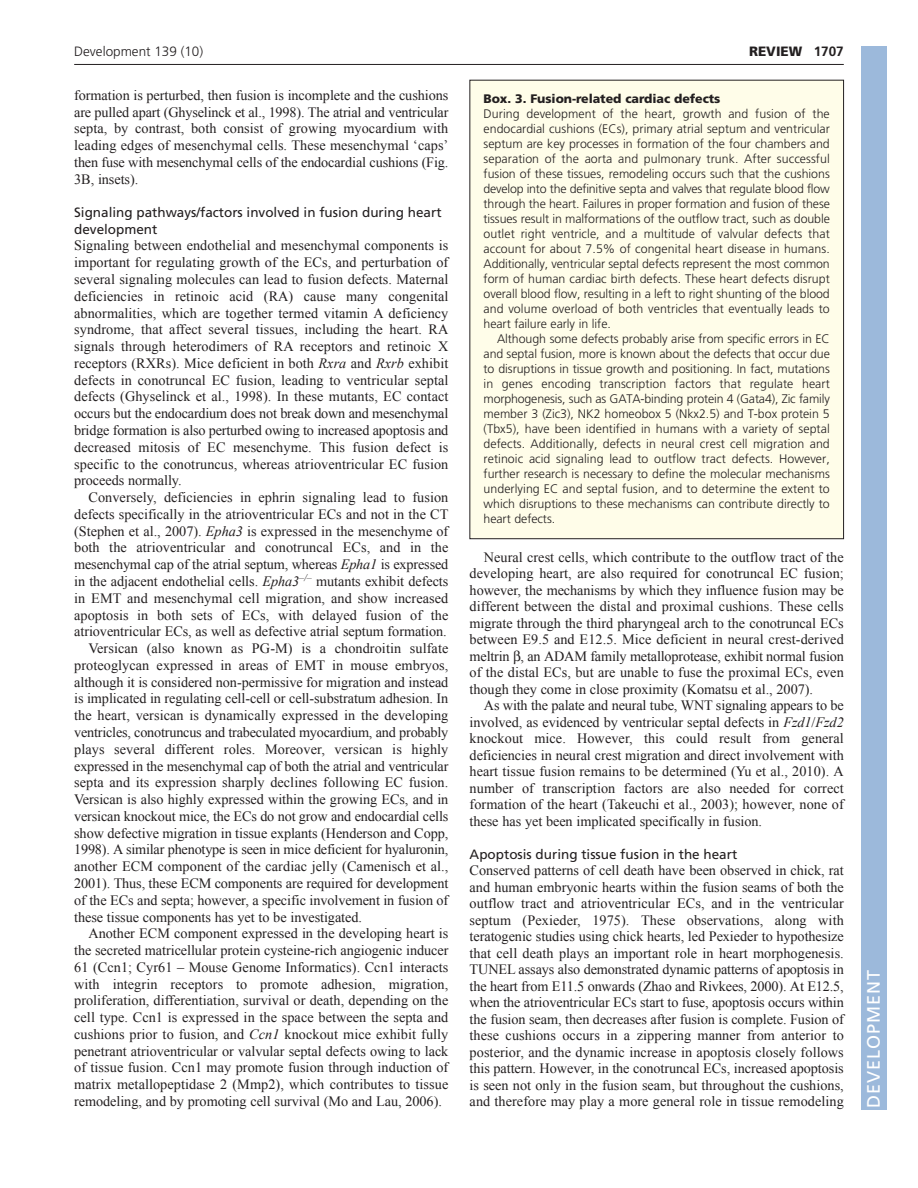
<style>
.page{position:relative;width:918px;height:1188px;background:#fff}
.page>*{position:absolute;margin:0;border:0;box-sizing:border-box;transform-origin:0 0}
.t1{font:18px "Frutiger LT Std";letter-spacing:.055em;color:#fff}
.t2{font:14.25px/16.5px "Times New Roman";letter-spacing:-.005em;color:#231f20;text-align:justify}
.t3{font:13.5px/16.8px "Frutiger LT Std";color:#231f20}
.t4{font:300 13.5px "Frutiger LT Std";color:#231f20}
.t5{font:900 13.5px "Frutiger LT Std";color:#231f20}
.t6{font:300 12.3px/15px "Frutiger LT Std";color:#231f20;text-align:justify}
.t7{font:900 12.3px "Frutiger LT Std";letter-spacing:-.005em;color:#231f20}
.s1{font-weight:700}
.s2{font-style:italic}
</style>
<div class="page">
<hr style="left:74px;top:64px;width:770px;height:1px;background:#231f20">
<div style="left:470px;top:80px;width:374px;height:459px;background:#fffde9"></div>
<div style="left:861px;top:46px;width:25px;height:1064px;background:#9cb9db"></div>
<p class="t4" style="left:74px;top:46px;width:131px">Development 139 (10)</p>
<p class="t5" style="left:749px;top:44px;width:96px">REVIEW <span class="s1">1707</span></p>
<p class="t2" style="left:74px;top:87px;width:376px">formation is perturbed, then fusion is incomplete and the cushions are pulled apart (Ghyselinck et al., 1998). The atrial and ventricular septa, by contrast, both consist of growing myocardium with leading edges of mesenchymal cells. These mesenchymal ‘caps’ then fuse with mesenchymal cells of the endocardial cushions (Fig.<br>3B, insets).</p>
<p class="t3" style="left:74px;top:205px;width:369px">Signaling pathways/factors involved in fusion during heart development</p>
<p class="t2" style="left:74px;top:237px;width:376px">Signaling between endothelial and mesenchymal components is important for regulating growth of the ECs, and perturbation of several signaling molecules can lead to fusion defects. Maternal deficiencies in retinoic acid (RA) cause many congenital abnormalities, which are together termed vitamin A deficiency syndrome, that affect several tissues, including the heart. RA signals through heterodimers of RA receptors and retinoic X receptors (RXRs). Mice deficient in both <span class="s2">Rxra</span> and <span class="s2">Rxrb</span> exhibit defects in conotruncal EC fusion, leading to ventricular septal defects (Ghyselinck et al., 1998). In these mutants, EC contact occurs but the endocardium does not break down and mesenchymal bridge formation is also perturbed owing to increased apoptosis and decreased mitosis of EC mesenchyme. This fusion defect is specific to the conotruncus, whereas atrioventricular EC fusion proceeds normally.</p>
<p class="t2" style="left:88px;top:489px;width:361px">Conversely, deficiencies in ephrin signaling lead to fusion</p>
<p class="t2" style="left:74px;top:506px;width:376px">defects specifically in the atrioventricular ECs and not in the CT</p>
<p class="t2" style="left:74px;top:523px;width:376px">(Stephen et al., 2007). <span class="s2">Epha3</span> is expressed in the mesenchyme of</p>
<p class="t2" style="left:74px;top:539px;width:376px">both the atrioventricular and conotruncal ECs, and in the</p>
<p class="t2" style="left:74px;top:556px;width:376px">mesenchymal cap of the atrial septum, whereas <span class="s2">Epha1</span> is expressed</p>
<p class="t2" style="left:74px;top:573px;width:376px">in the adjacent endothelial cells. <span class="s2">Epha3</span><sup>–/–</sup> mutants exhibit defects</p>
<p class="t2" style="left:74px;top:590px;width:376px">in EMT and mesenchymal cell migration, and show increased</p>
<p class="t2" style="left:74px;top:607px;width:376px">apoptosis in both sets of ECs, with delayed fusion of the</p>
<p class="t2" style="left:74px;top:623px;width:374px">atrioventricular ECs, as well as defective atrial septum formation.</p>
<p class="t2" style="left:88px;top:640px;width:361px">Versican (also known as PG-M) is a chondroitin sulfate</p>
<p class="t2" style="left:74px;top:657px;width:376px">proteoglycan expressed in areas of EMT in mouse embryos,</p>
<p class="t2" style="left:74px;top:674px;width:376px">although it is considered non-permissive for migration and instead</p>
<p class="t2" style="left:74px;top:690px;width:376px">is implicated in regulating cell-cell or cell-substratum adhesion. In</p>
<p class="t2" style="left:74px;top:707px;width:376px">the heart, versican is dynamically expressed in the developing</p>
<p class="t2" style="left:74px;top:724px;width:376px">ventricles, conotruncus and trabeculated myocardium, and probably</p>
<p class="t2" style="left:74px;top:741px;width:376px">plays several different roles. Moreover, versican is highly</p>
<p class="t2" style="left:74px;top:758px;width:376px">expressed in the mesenchymal cap of both the atrial and ventricular</p>
<p class="t2" style="left:74px;top:774px;width:376px">septa and its expression sharply declines following EC fusion.</p>
<p class="t2" style="left:74px;top:791px;width:376px">Versican is also highly expressed within the growing ECs, and in</p>
<p class="t2" style="left:74px;top:808px;width:376px">versican knockout mice, the ECs do not grow and endocardial cells</p>
<p class="t2" style="left:74px;top:825px;width:376px">show defective migration in tissue explants (Henderson and Copp,</p>
<p class="t2" style="left:74px;top:841px;width:376px">1998). A similar phenotype is seen in mice deficient for hyaluronin,</p>
<p class="t2" style="left:74px;top:858px;width:376px">another ECM component of the cardiac jelly (Camenisch et al.,</p>
<p class="t2" style="left:74px;top:875px;width:376px">2001). Thus, these ECM components are required for development</p>
<p class="t2" style="left:74px;top:892px;width:376px">of the ECs and septa; however, a specific involvement in fusion of</p>
<p class="t2" style="left:74px;top:908px;width:289px">these tissue components has yet to be investigated.</p>
<p class="t2" style="left:88px;top:925px;width:361px">Another ECM component expressed in the developing heart is</p>
<p class="t2" style="left:74px;top:942px;width:376px">the secreted matricellular protein cysteine-rich angiogenic inducer</p>
<p class="t2" style="left:74px;top:959px;width:376px">61 (Ccn1; Cyr61 – Mouse Genome Informatics). Ccn1 interacts</p>
<p class="t2" style="left:74px;top:976px;width:376px">with integrin receptors to promote adhesion, migration,</p>
<p class="t2" style="left:74px;top:992px;width:376px">proliferation, differentiation, survival or death, depending on the</p>
<p class="t2" style="left:74px;top:1009px;width:376px">cell type. Ccn1 is expressed in the space between the septa and</p>
<p class="t2" style="left:74px;top:1026px;width:376px">cushions prior to fusion, and <span class="s2">Ccn1</span> knockout mice exhibit fully</p>
<p class="t2" style="left:74px;top:1043px;width:376px">penetrant atrioventricular or valvular septal defects owing to lack</p>
<p class="t2" style="left:74px;top:1059px;width:376px">of tissue fusion. Ccn1 may promote fusion through induction of</p>
<p class="t2" style="left:74px;top:1076px;width:376px">matrix metallopeptidase 2 (Mmp2), which contributes to tissue</p>
<p class="t2" style="left:74px;top:1093px;width:369px">remodeling, and by promoting cell survival (Mo and Lau, 2006).</p>
<p class="t7" style="left:484px;top:92px;width:238px">Box. 3. Fusion-related cardiac defects</p>
<p class="t6" style="left:484px;top:107px;width:348px">During development of the heart, growth and fusion of the endocardial cushions (ECs), primary atrial septum and ventricular septum are key processes in formation of the four chambers and separation of the aorta and pulmonary trunk. After successful fusion of these tissues, remodeling occurs such that the cushions develop into the definitive septa and valves that regulate blood flow through the heart. Failures in proper formation and fusion of these tissues result in malformations of the outflow tract, such as double outlet right ventricle, and a multitude of valvular defects that account for about 7.5% of congenital heart disease in humans.<br>Additionally, ventricular septal defects represent the most common form of human cardiac birth defects. These heart defects disrupt overall blood flow, resulting in a left to right shunting of the blood and volume overload of both ventricles that eventually leads to heart failure early in life.</p>
<p class="t6" style="left:484px;top:332px;width:348px;text-indent:14px">Although some defects probably arise from specific errors in EC and septal fusion, more is known about the defects that occur due to disruptions in tissue growth and positioning. In fact, mutations in genes encoding transcription factors that regulate heart morphogenesis, such as GATA-binding protein 4 (Gata4), Zic family member 3 (Zic3), NK2 homeobox 5 (Nkx2.5) and T-box protein 5 (Tbx5), have been identified in humans with a variety of septal defects. Additionally, defects in neural crest cell migration and retinoic acid signaling lead to outflow tract defects. However, further research is necessary to define the molecular mechanisms underlying EC and septal fusion, and to determine the extent to which disruptions to these mechanisms can contribute directly to heart defects.</p>
<p class="t2" style="left:470px;top:549px;width:376px;text-indent:14px">Neural crest cells, which contribute to the outflow tract of the developing heart, are also required for conotruncal EC fusion; however, the mechanisms by which they influence fusion may be different between the distal and proximal cushions. These cells migrate through the third pharyngeal arch to the conotruncal ECs between E9.5 and E12.5. Mice deficient in neural crest-derived meltrin , an ADAM family metalloprotease, exhibit normal fusion of the distal ECs, but are unable to fuse the proximal ECs, even though they come in close proximity (Komatsu et al., 2007).</p>
<p class="t2" style="left:470px;top:697px;width:376px;text-indent:14px">As with the palate and neural tube, WNT signaling appears to be involved, as evidenced by ventricular septal defects in <span class="s2">Fzd1</span>/<span class="s2">Fzd2 </span>knockout mice. However, this could result from general deficiencies in neural crest migration and direct involvement with heart tissue fusion remains to be determined (Yu et al., 2010). A number of transcription factors are also needed for correct formation of the heart (Takeuchi et al., 2003); however, none of these has yet been implicated specifically in fusion.</p>
<p class="t3" style="left:470px;top:846px;width:269px">Apoptosis during tissue fusion in the heart</p>
<p class="t2" style="left:470px;top:862px;width:376px">Conserved patterns of cell death have been observed in chick, rat and human embryonic hearts within the fusion seams of both the outflow tract and atrioventricular ECs, and in the ventricular septum (Pexieder, 1975). These observations, along with teratogenic studies using chick hearts, led Pexieder to hypothesize that cell death plays an important role in heart morphogenesis.<br>TUNEL assays also demonstrated dynamic patterns of apoptosis in the heart from E11.5 onwards (Zhao and Rivkees, 2000). At E12.5, when the atrioventricular ECs start to fuse, apoptosis occurs within the fusion seam, then decreases after fusion is complete. Fusion of these cushions occurs in a zippering manner from anterior to posterior, and the dynamic increase in apoptosis closely follows this pattern. However, in the conotruncal ECs, increased apoptosis is seen not only in the fusion seam, but throughout the cushions, and therefore may play a more general role in tissue remodeling</p>
<p class="t1" style="left:863px;top:1108px;width:140px;rotate:-90deg">DEVELOPMENT</p>
</div>
